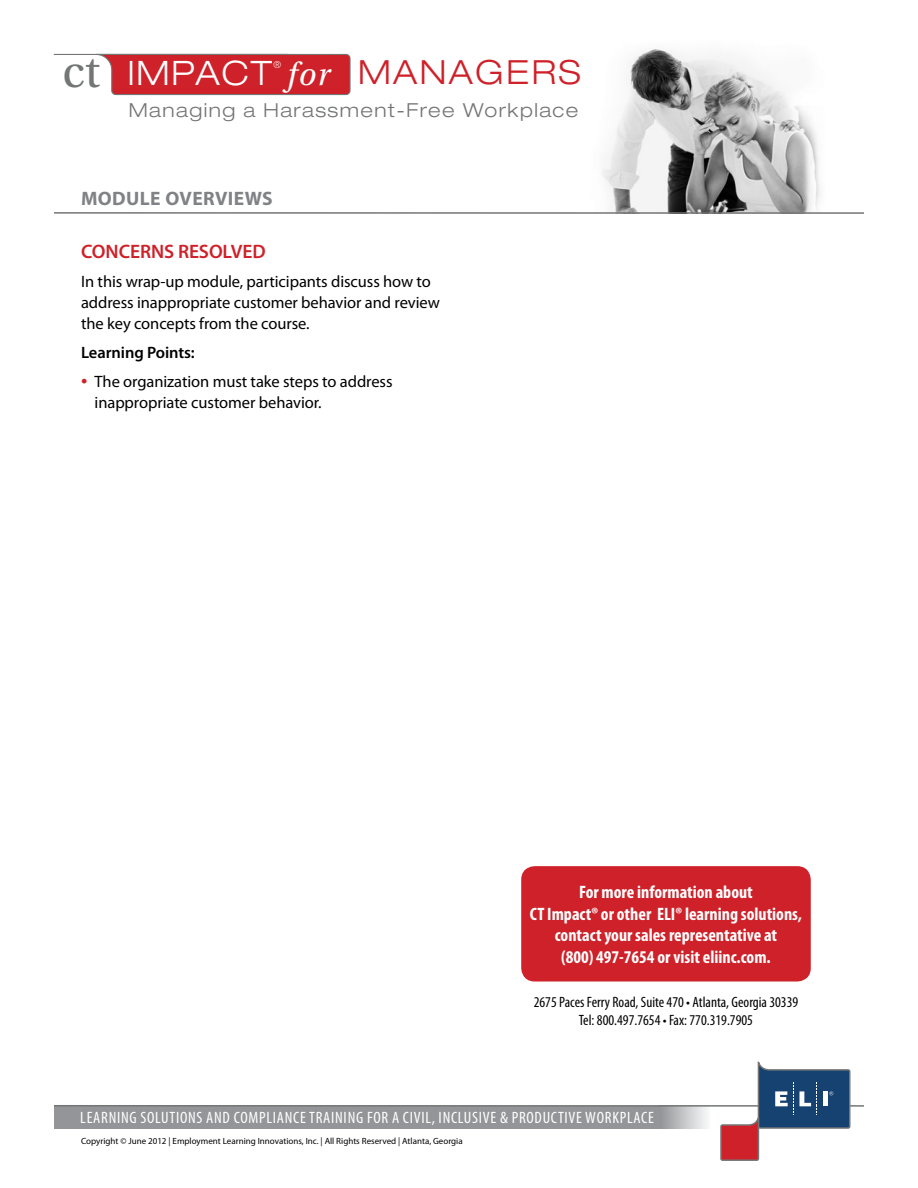
<style>
.page{position:relative;width:918px;height:1188px;background:#fff}
.page>*{position:absolute;margin:0;border:0;box-sizing:border-box;transform-origin:0 0}
.t1{font:48px "Utopia Std";color:#747575}
.t2{font:300 expanded 33.75px "Helvetica Neue LT Std";letter-spacing:.05em;color:#fff}
.t3{font:300 expanded 33.3px "Helvetica Neue LT Std";letter-spacing:.075em;color:#ce2129}
.t4{font:600 19.5px "Myriad Pro";letter-spacing:-.005em;color:#ce2129}
.t5{font:700 19.5px "Myriad Pro";letter-spacing:.02em;color:#808285}
.t6{font:300 expanded 19.35px "Helvetica Neue LT Std";letter-spacing:.075em;color:#747575}
.t7{font:700 condensed 18px/21.6px "Myriad Pro";color:#fff;text-align:center}
.t8{font:16.5px/21px "Myriad Pro";letter-spacing:-.005em;color:#000}
.t9{font:condensed 16.5px "Myriad Pro";letter-spacing:.045em;color:#fff}
.t10{font:600 16.5px "Myriad Pro";letter-spacing:-.005em;color:#000}
.t11{font:condensed 15px/18px "Myriad Pro";color:#000;text-align:center}
.t12{font:300 expanded 9.6px "Helvetica Neue LT Std";color:#fff}
.t13{font:9px "Myriad Pro";color:#000}
.s1{font-family:"Utopia Std";font-weight:400;font-style:italic;font-stretch:normal;font-size:33.75px;color:#fff}
.s2{font-size:22.5px;color:#ce2129}
</style>
<div class="page">
<img style="left:602px;top:49px;width:218px;height:163px">
<div style="left:521px;top:866px;width:290px;height:116px;background:#ce2129;border-radius:14px"></div>
<hr style="left:54px;top:212px;width:810px;height:2px;background:#747575">
<div style="left:54px;top:1106px;width:609px;height:23px;background:#939598"></div>
<svg style="left:663px;top:1107px;width:44px;height:22px"></svg>
<hr style="left:54px;top:1105px;width:810px;height:2px;background:#747575">
<svg style="left:720px;top:1061px;width:131px;height:100px"></svg>
<svg style="left:53px;top:53px;width:298px;height:43px"></svg>
<h1 class="t1" style="left:63px;top:45px;width:39px">ct</h1>
<h3 class="t3" style="left:288px;top:52px;width:295px"><span class="s1">for</span> MANAGERS</h3>
<p class="t6" style="left:129px;top:98px;width:451px">Managing a Harassment-Free Workplace</p>
<h2 class="t2" style="left:127px;top:52px;width:146px">IMPACT</h2>
<p class="t12" style="left:274px;top:59px;width:9px">®</p>
<p class="t5" style="left:81px;top:186px;width:193px">MODULE OVERVIEWS</p>
<p class="t4" style="left:81px;top:239px;width:186px">CONCERNS RESOLVED</p>
<p class="t8" style="left:81px;top:270px;width:360px">In this wrap-up module, participants discuss how to address inappropriate customer behavior and review the key concepts from the course.</p>
<p class="t10" style="left:81px;top:342px;width:115px">Learning Points:</p>
<p class="t8" style="left:95px;top:371px;width:299px;text-indent:-14px"><span class="s2">•</span> The organization must take steps to address inappropriate customer behavior.</p>
<p class="t7" style="left:530px;top:881px;width:274px">For more information about<br>CT Impact® or other ELI® learning solutions, contact your sales representative at<br>(800) 497-7654 or visit eliinc.com.</p>
<p class="t11" style="left:534px;top:993px;width:266px">2675 PACES FERRY ROAD, SUITE 470 • ATLANTA, GEORGIA 30339<br>TEL: 800.497.7654 • FAX: 770.319.7905</p>
<p class="t9" style="left:80px;top:1107px;width:575px">LEARNING SOLUTIONS AND COMPLIANCE TRAINING FOR A CIVIL, INCLUSIVE &amp; PRODUCTIVE WORKPLACE</p>
<p class="t13" style="left:81px;top:1136px;width:383px">Copyright © June 2012 | Employment Learning Innovations, Inc. | All Rights Reserved | Atlanta, Georgia</p>
</div>
